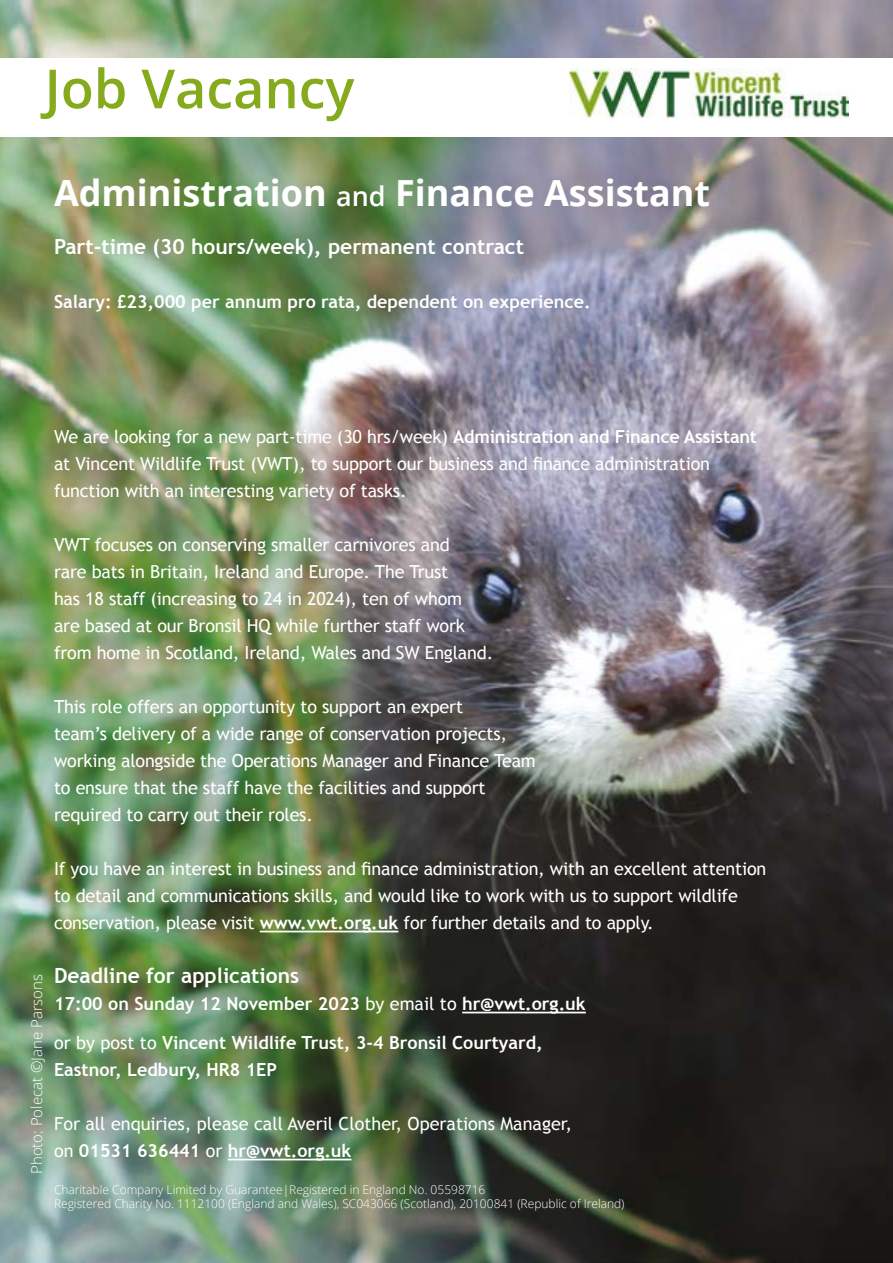
<style>
.page{position:relative;width:893px;height:1263px;background:#fff}
.page>*{position:absolute;margin:0;border:0;box-sizing:border-box;transform-origin:0 0}
.t1{font:600 54px "Open Sans";color:#85ab1d}
.t2{font:700 36px "Open Sans";color:#fff}
.t3{font:700 21px "Trebuchet MS";color:#fff}
.t4{font:18px/27px "Trebuchet MS";letter-spacing:-.01em;color:#fff}
.t5{font:700 18px/39px "Trebuchet MS";color:#fff}
.t6{font:300 15px "Open Sans";color:#fff}
.t7{font:300 12px/14.4px "Open Sans";color:#fff}
.s1{font-weight:600;font-size:27px}
.s2{font-weight:700}
.s3{font-weight:400}
</style>
<div class="page">
<img style="left:0;top:0;width:893px;height:1263px">
<hr style="left:260px;top:931px;width:138px;height:1px;background:#fff">
<hr style="left:462px;top:1012px;width:124px;height:1px;background:#fff">
<hr style="left:228px;top:1159px;width:123px;height:1px;background:#fff">
<div style="left:0;top:59px;width:893px;height:78px;background:#fff"></div>
<img style="left:570px;top:68px;width:278px;height:50px">
<h1 class="t1" style="left:45px;top:52px;width:311px">Job Vacancy</h1>
<h2 class="t2" style="left:54px;top:168px;width:658px">Administration <span class="s1">and</span> Finance Assistant</h2>
<p class="t3" style="left:54px;top:234px;width:471px">Part-time (30 hours/week), permanent contract</p>
<p class="t5" style="left:54px;top:282px;width:538px">Salary: £23,000 per annum pro rata, dependent on experience.</p>
<p class="t6" style="left:26px;top:1174px;width:202px;rotate:-90deg">Photo: Polecat ©Jane Parsons</p>
<p class="t4" style="left:54px;top:423px;width:704px">We are looking for a new part-time (30 hrs/week) <span class="s2">Administration and Finance Assistant </span>at Vincent Wildlife Trust (VWT), to support our business and finance administration function with an interesting variety of tasks.</p>
<p class="t4" style="left:54px;top:531px;width:441px">VWT focuses on conserving smaller carnivores and<br>rare bats in Britain, Ireland and Europe. The Trust<br>has 18 staff (increasing to 24 in 2024), ten of whom<br>are based at our Bronsil HQ while further staff work from home in Scotland, Ireland, Wales and SW England.</p>
<p class="t4" style="left:54px;top:693px;width:483px">This role offers an opportunity to support an expert<br>team’s delivery of a wide range of conservation projects, working alongside the Operations Manager and Finance Team to ensure that the staff have the facilities and support required to carry out their roles.</p>
<p class="t4" style="left:54px;top:855px;width:714px">If you have an interest in business and finance administration, with an excellent attention to detail and communications skills, and would like to work with us to support wildlife conservation, please visit <span class="s2">www.vwt.org.uk</span> for further details and to apply.</p>
<p class="t3" style="left:54px;top:963px;width:247px">Deadline for applications</p>
<p class="t5" style="left:54px;top:984px;width:533px">17:00 on Sunday 12 November 2023 <span class="s3">by email to</span> hr@vwt.org.uk <span class="s3">or by post to</span> Vincent Wildlife Trust, 3-4 Bronsil Courtyard,</p>
<p class="t5" style="left:54px;top:1050px;width:225px">Eastnor, Ledbury, HR8 1EP</p>
<p class="t4" style="left:54px;top:1111px;width:519px">For all enquiries, please call Averil Clother, Operations Manager, on <span class="s2">01531 636441</span> or <span class="s2">hr@vwt.org.uk</span></p>
<p class="t7" style="left:54px;top:1182px;width:572px">Charitable Company Limited by Guarantee|Registered in England No. 05598716<br>Registered Charity No. 1112100 (England and Wales), SC043066 (Scotland), 20100841 (Republic of Ireland)</p>
</div>
